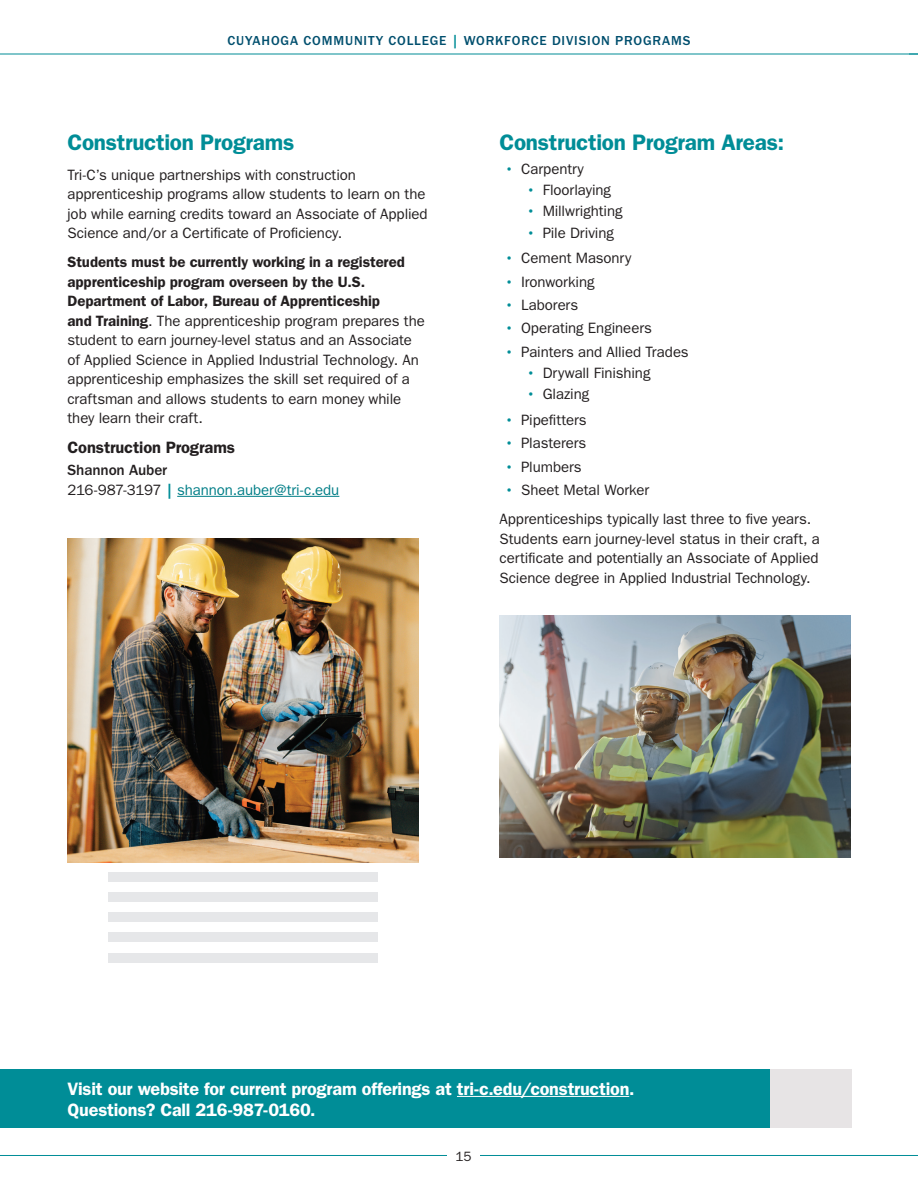
<style>
.page{position:relative;width:918px;height:1188px;background:#fff}
.page>*{position:absolute;margin:0;border:0;box-sizing:border-box;transform-origin:0 0}
.Section_Secondary_Titles_H1{font:600 22.5px "ITC Franklin Gothic Std";letter-spacing:-.01em;color:#008d97}
.Program_Info_Line_P{font:600 18px/21px "ITC Franklin Gothic Std";letter-spacing:-.01em;color:#fff}
.Program_Subtitle_H2_Blk{font:600 16.5px "ITC Franklin Gothic Std";letter-spacing:-.005em;color:#231f20}
.Contact_Name_P{font:500 15.3px "ITC Franklin Gothic Std";letter-spacing:-.01em;color:#231f20}
.Para{font:15px/19.5px "ITC Franklin Gothic Std";letter-spacing:-.005em;color:#231f20}
.Contact_Phone_and_Email{font:15px "ITC Franklin Gothic Std";letter-spacing:-.005em;color:#007e87}
.Intro_Para{font:500 13.5px "ITC Franklin Gothic Std";letter-spacing:.06em;color:#014f6e}
.t1{font:13.5px "ITC Franklin Gothic Std";color:#231f20}
.s1{color:#008d97}
.s2{font-weight:600}
.s3{color:#231f20}
.s4{font-weight:500;color:#008d97}
</style>
<div class="page">
<hr style="left:0;top:1155px;width:918px;height:1px;background:#008d97">
<div style="left:447px;top:1142px;width:33px;height:27px;background:#fff"></div>
<hr style="left:177px;top:496px;width:162px;height:1px;background:#007e87">
<img style="left:68px;top:538px;width:350px;height:324px">
<div style="left:108px;top:872px;width:270px;height:9px;background:#e6e7e9"></div>
<div style="left:108px;top:892px;width:270px;height:10px;background:#e6e7e9"></div>
<div style="left:108px;top:912px;width:270px;height:10px;background:#e6e7e9"></div>
<div style="left:108px;top:933px;width:270px;height:9px;background:#e6e7e9"></div>
<div style="left:108px;top:953px;width:270px;height:9px;background:#e6e7e9"></div>
<div style="left:607px;top:1070px;width:245px;height:58px;background:#e7e4e5"></div>
<div style="left:0;top:1070px;width:770px;height:58px;background:#008d97"></div>
<hr style="left:457px;top:1096px;width:172px;height:1px;background:#fff">
<img style="left:500px;top:615px;width:350px;height:243px">
<hr style="left:0;top:54px;width:918px;height:1px;background:#008d97">
<p class="Intro_Para" style="left:227px;top:33px;width:465px">CUYAHOGA COMMUNITY COLLEGE <span class="s1">|</span> WORKFORCE DIVISION PROGRAMS</p>
<h1 class="Section_Secondary_Titles_H1" style="left:68px;top:129px;width:228px">Construction Programs</h1>
<p class="Para" style="left:68px;top:165px;width:362px">Tri-C’s unique partnerships with construction apprenticeship programs allow students to learn on the job while earning credits toward an Associate of Applied Science and/or a Certificate of Proficiency.</p>
<p class="Para" style="left:68px;top:253px;width:359px"><span class="s2">Students must be currently working in a registered apprenticeship program overseen by the U.S.<br>Department of Labor, Bureau of Apprenticeship<br>and Training</span>. The apprenticeship program prepares the student to earn journey-level status and an Associate of Applied Science in Applied Industrial Technology. An apprenticeship emphasizes the skill set required of a craftsman and allows students to earn money while they learn their craft.</p>
<h2 class="Program_Subtitle_H2_Blk" style="left:68px;top:437px;width:169px">Construction Programs</h2>
<p class="Contact_Name_P" style="left:68px;top:462px;width:101px">Shannon Auber</p>
<p class="Contact_Phone_and_Email" style="left:68px;top:481px;width:273px"><span class="s3">216-987-3197</span> <span class="s4">|</span> shannon.auber@tri-c.edu</p>
<h1 class="Section_Secondary_Titles_H1" style="left:500px;top:129px;width:286px">Construction Program Areas:</h1>
<p class="Para" style="left:505px;top:159px;width:80px"><span class="s4">•</span> Carpentry</p>
<p class="Para" style="left:526px;top:180px;width:86px"><span class="s4">•</span> Floorlaying</p>
<p class="Para" style="left:526px;top:202px;width:98px"><span class="s4">•</span> Millwrighting</p>
<p class="Para" style="left:526px;top:223px;width:89px"><span class="s4">•</span> Pile Driving</p>
<p class="Para" style="left:505px;top:248px;width:128px"><span class="s4">•</span> Cement Masonry</p>
<p class="Para" style="left:505px;top:272px;width:91px"><span class="s4">•</span> Ironworking</p>
<p class="Para" style="left:505px;top:295px;width:75px"><span class="s4">•</span> Laborers</p>
<p class="Para" style="left:505px;top:319px;width:149px"><span class="s4">•</span> Operating Engineers</p>
<p class="Para" style="left:505px;top:342px;width:185px"><span class="s4">•</span> Painters and Allied Trades</p>
<p class="Para" style="left:526px;top:363px;width:126px"><span class="s4">•</span> Drywall Finishing</p>
<p class="Para" style="left:526px;top:384px;width:64px"><span class="s4">•</span> Glazing</p>
<p class="Para" style="left:505px;top:410px;width:83px"><span class="s4">•</span> Pipefitters</p>
<p class="Para" style="left:505px;top:433px;width:83px"><span class="s4">•</span> Plasterers</p>
<p class="Para" style="left:505px;top:457px;width:78px"><span class="s4">•</span> Plumbers</p>
<p class="Para" style="left:505px;top:480px;width:146px"><span class="s4">•</span> Sheet Metal Worker</p>
<p class="Para" style="left:500px;top:509px;width:322px">Apprenticeships typically last three to five years.<br>Students earn journey-level status in their craft, a certificate and potentially an Associate of Applied Science degree in Applied Industrial Technology.</p>
<p class="Program_Info_Line_P" style="left:68px;top:1078px;width:569px">Visit our website for current program offerings at tri-c.edu/construction.<br>Questions? Call 216-987-0160.</p>
<p class="t1" style="left:456px;top:1148px;width:18px">15</p>
</div>
